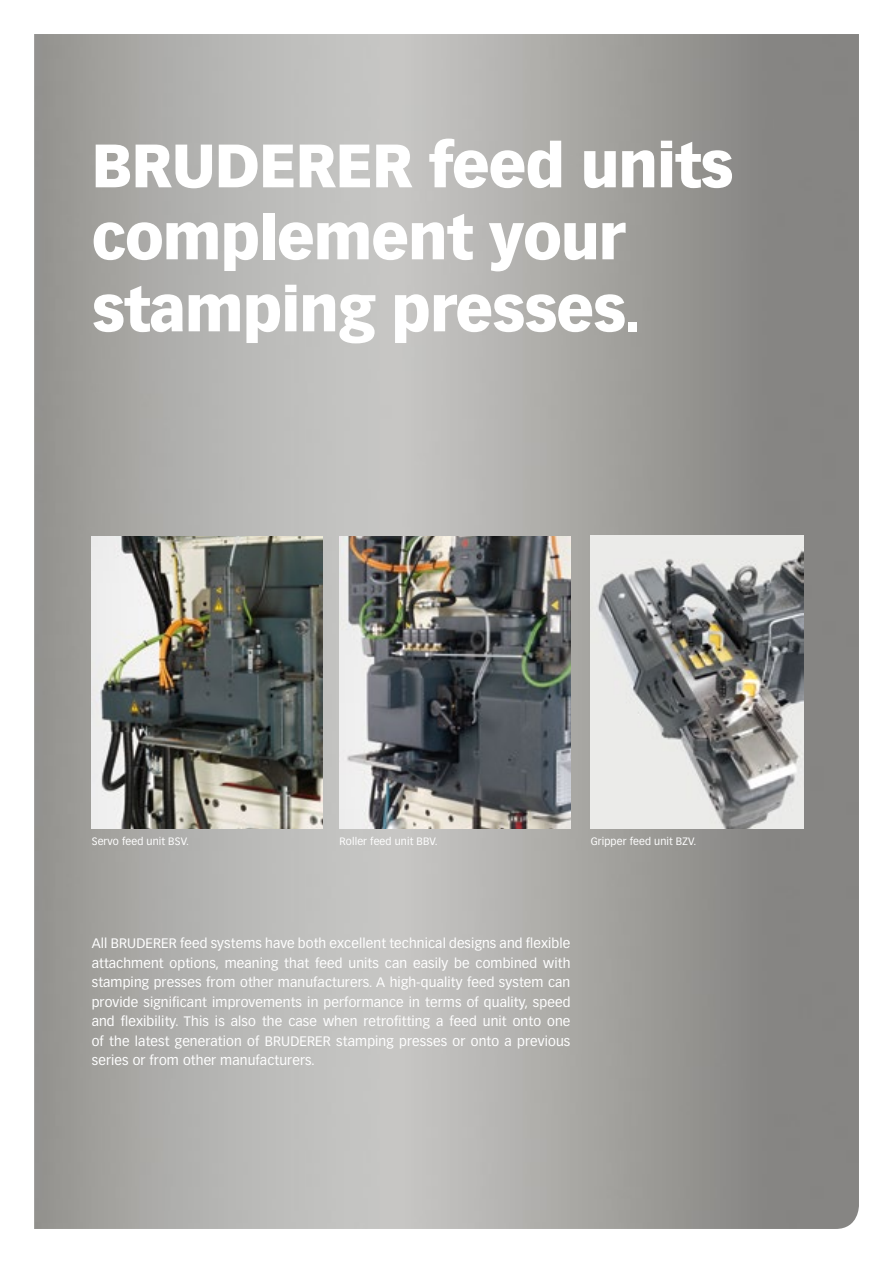
<style>
.page{position:relative;width:893px;height:1263px;background:#fff}
.page>*{position:absolute;margin:0;border:0;box-sizing:border-box;transform-origin:0 0}
.t1{font:900 60px/72px "Vectora LT Std";letter-spacing:-.02em;color:#fff}
.t2{font:13.5px/19.5px "Vectora LT Std";letter-spacing:.01em;color:#fff;text-align:justify}
.t3{font:10.5px "Vectora LT Std";letter-spacing:.01em;color:#fff}
</style>
<div class="page">
<img style="left:34px;top:34px;width:825px;height:1195px">
<img style="left:340px;top:536px;width:230px;height:292px">
<img style="left:591px;top:536px;width:213px;height:292px">
<img style="left:92px;top:536px;width:231px;height:292px">
<h1 class="t1" style="left:92px;top:129px;width:643px">BRUDERER feed units complement your stamping presses.</h1>
<p class="t3" style="left:92px;top:835px;width:99px">Servo feed unit BSV.</p>
<p class="t3" style="left:340px;top:835px;width:100px">Roller feed unit BBV.</p>
<p class="t3" style="left:591px;top:835px;width:107px">Gripper feed unit BZV.</p>
<p class="t2" style="left:92px;top:934px;width:480px">All BRUDERER feed systems have both excellent technical designs and flexible attachment options, meaning that feed units can easily be combined with stamping presses from other manufacturers. A high-quality feed system can provide significant improvements in performance in terms of quality, speed and flexibility. This is also the case when retrofitting a feed unit onto one of the latest generation of BRUDERER stamping presses or onto a previous series or from other manufacturers.</p>
</div>
